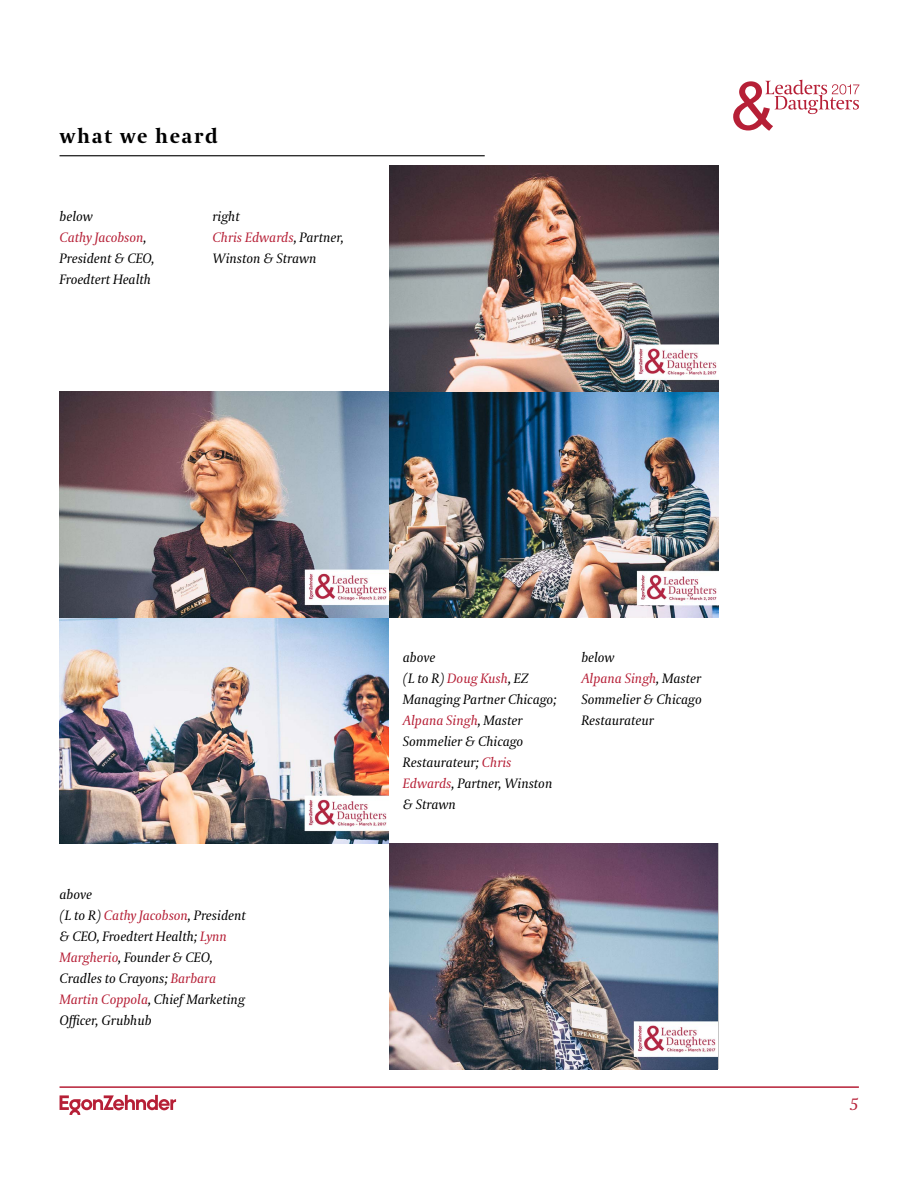
<style>
.page{position:relative;width:918px;height:1188px;background:#fff}
.page>*{position:absolute;margin:0;border:0;box-sizing:border-box;transform-origin:0 0}
.t1{font:700 20.4px "Coranto 2";letter-spacing:.08em;color:#000}
.t2{font:italic 16.5px "Coranto 2";color:#b61f36}
.t3{font:italic 13.5px/21px "Coranto 2";color:#000}
.s1{color:#b61f36}
</style>
<div class="page">
<svg style="left:60px;top:1095px;width:116px;height:20px"></svg>
<hr style="left:60px;top:1086px;width:799px;height:2px;background:#b61f36">
<hr style="left:60px;top:155px;width:425px;height:1px;background:#000">
<svg style="left:733px;top:80px;width:126px;height:51px"></svg>
<img style="left:389px;top:843px;width:329px;height:226px">
<img style="left:60px;top:618px;width:329px;height:225px">
<img style="left:389px;top:392px;width:329px;height:226px">
<img style="left:60px;top:392px;width:329px;height:226px">
<img style="left:389px;top:166px;width:330px;height:226px">
<h1 class="t1" style="left:60px;top:123px;width:160px">what we heard</h1>
<p class="t3" style="left:60px;top:206px;width:97px">below<br><span class="s1">Cathy Jacobson</span>,<br>President &amp; CEO,<br>Froedtert Health</p>
<p class="t3" style="left:213px;top:206px;width:133px">right<br><span class="s1">Chris Edwards</span>, Partner,<br>Winston &amp; Strawn</p>
<p class="t3" style="left:60px;top:885px;width:188px">above<br>(L to R) <span class="s1">Cathy Jacobson</span>, President &amp; CEO, Froedtert Health; <span class="s1">Lynn<br>Margherio</span>, Founder &amp; CEO,<br>Cradles to Crayons; <span class="s1">Barbara<br>Martin Coppola</span>, Chief Marketing<br>Officer, Grubhub</p>
<p class="t3" style="left:403px;top:648px;width:155px">above<br>(L to R) <span class="s1">Doug Kush</span>, EZ<br>Managing Partner Chicago;<br><span class="s1">Alpana Singh</span>, Master<br>Sommelier &amp; Chicago<br>Restaurateur; <span class="s1">Chris<br>Edwards</span>, Partner, Winston &amp; Strawn</p>
<p class="t3" style="left:581px;top:648px;width:122px">below<br><span class="s1">Alpana Singh</span>, Master<br>Sommelier &amp; Chicago<br>Restaurateur</p>
<p class="t2" style="left:850px;top:1095px;width:11px">5</p>
</div>
